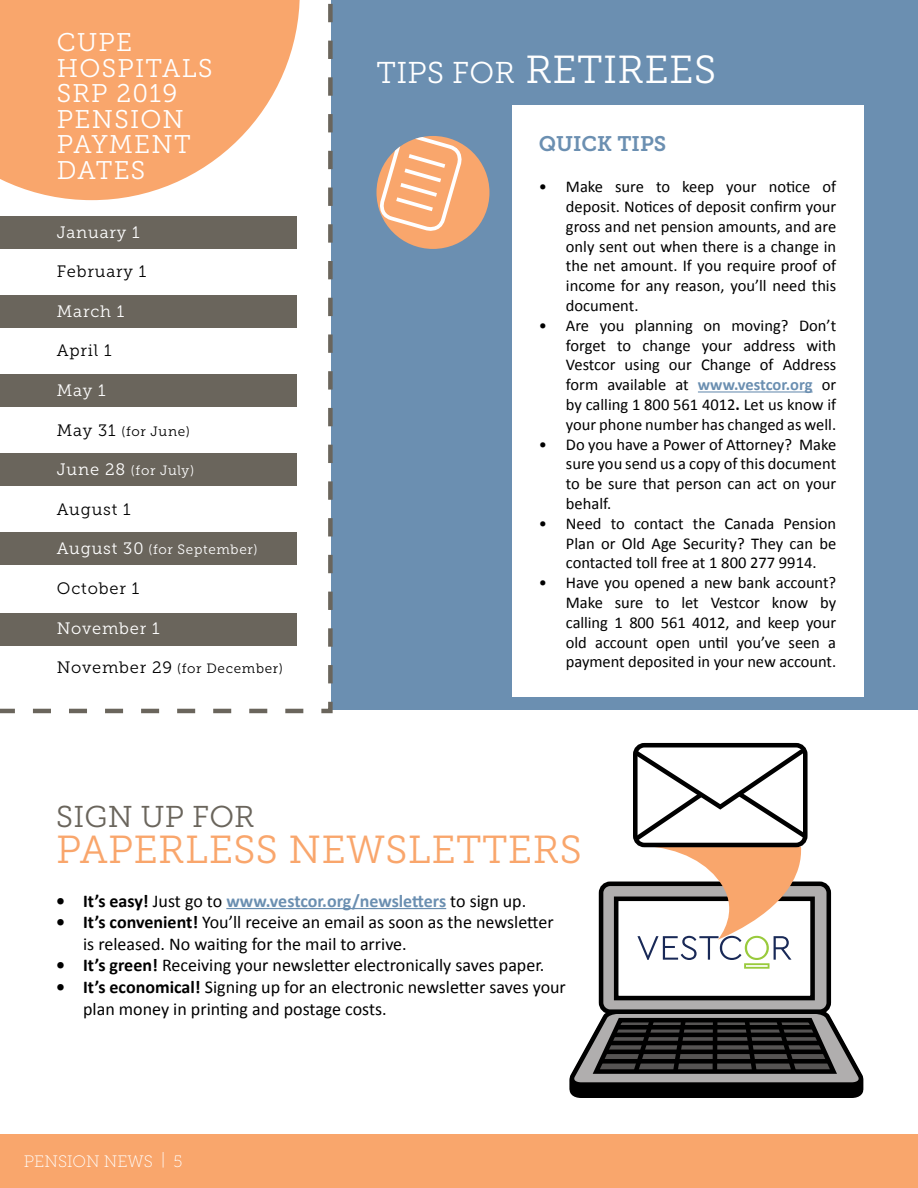
<style>
.page{position:relative;width:918px;height:1188px;background:#fff}
.page>*{position:absolute;margin:0;border:0;box-sizing:border-box;transform-origin:0 0}
.t1{font:39px "Museo Slab 300";letter-spacing:.01em;color:#f9a66c}
.t2{font:39px "Museo Slab 300";letter-spacing:.01em;color:#fff}
.t3{font:30px "Museo Slab 300";letter-spacing:.01em;color:#6a655c}
.t4{font:25.5px/25.5px "Museo Slab 300";letter-spacing:.05em;color:#fff}
.t5{font:21px "Museo Slab 700";color:#6b8fb1}
.t6{font:18px/21.6px "Calibri";color:#000}
.t7{font:700 18px "Calibri";color:#6b8fb1}
.t8{font:16.5px/19.8px "Calibri";color:#000;text-align:justify}
.t9{font:16.5px "Museo Slab 300";letter-spacing:.05em;color:#000}
.t10{font:16.5px "Museo Slab 300";letter-spacing:.05em;color:#fff}
.t11{font:16.5px "Museo Slab 100";color:#fff}
.t12{font:13.5px "Museo Slab 300";letter-spacing:.05em;color:#000}
.t13{font:13.5px "Museo Slab 300";letter-spacing:.05em;color:#fff}
.s1{font-size:16.5px}
.s2{font-size:30px}
.s3{font-weight:700;color:#6b8fb1}
.s4{font-weight:700}
.s5{color:#000}
.s6{font-weight:400;color:#000}
</style>
<div class="page">
<div style="left:0;top:1135px;width:918px;height:53px;background:#f9a66c"></div>
<hr style="left:226px;top:908px;width:220px;height:1px;background:#6b8fb1">
<div style="left:0;top:0;width:918px;height:710px;background:#6b8fb1"></div>
<div style="left:512px;top:105px;width:351px;height:592px;background:#fff"></div>
<hr style="left:698px;top:391px;width:115px;height:2px;background:#6b8fb1">
<svg style="left:570px;top:1013px;width:293px;height:85px;background:#4a4949"></svg>
<div style="left:601px;top:884px;width:228px;height:128px;background:#b0aeae;border-radius:9px"></div>
<div style="left:599px;top:882px;width:232px;height:132px;border:5px solid #000;border-radius:9px"></div>
<div style="left:614px;top:897px;width:201px;height:103px;background:#fff;border:5px solid #000"></div>
<svg style="left:629px;top:743px;width:183px;height:226px"></svg>
<div style="left:0;top:0;width:333px;height:714px;background:#fff"></div>
<div style="left:0;top:216px;width:297px;height:33px;background:#6a655c"></div>
<div style="left:0;top:296px;width:297px;height:32px;background:#6a655c"></div>
<div style="left:0;top:453px;width:297px;height:33px;background:#6a655c"></div>
<div style="left:0;top:374px;width:297px;height:33px;background:#6a655c"></div>
<div style="left:0;top:532px;width:297px;height:33px;background:#6a655c"></div>
<svg style="left:0;top:0;width:300px;height:200px;background:#f9b381"></svg>
<div style="left:0;top:613px;width:297px;height:33px;background:#6a655c"></div>
<div style="left:377px;top:136px;width:112px;height:113px;background:#f9a66c;border-radius:50%"></div>
<svg style="left:378px;top:136px;width:86px;height:97px"></svg>
<h3 class="t4" style="left:57px;top:30px;width:157px">CUPE<br>HOSPITALS<br>SRP 2019<br>PENSION<br>PAYMENT<br>DATES</h3>
<p class="t10" style="left:57px;top:223px;width:84px">January 1</p>
<p class="t9" style="left:57px;top:262px;width:91px">February 1</p>
<p class="t10" style="left:57px;top:302px;width:69px">March 1</p>
<p class="t9" style="left:57px;top:342px;width:56px">April 1</p>
<p class="t10" style="left:57px;top:381px;width:50px">May 1</p>
<p class="t12" style="left:57px;top:424px;width:135px"><span class="s1">May 31</span> (for June)</p>
<p class="t13" style="left:57px;top:463px;width:139px"><span class="s1">June 28</span> (for July)</p>
<p class="t9" style="left:57px;top:500px;width:75px">August 1</p>
<p class="t13" style="left:57px;top:542px;width:202px"><span class="s1">August 30</span> (for September)</p>
<p class="t9" style="left:57px;top:579px;width:84px">October 1</p>
<p class="t10" style="left:57px;top:619px;width:104px">November 1</p>
<p class="t12" style="left:57px;top:661px;width:228px"><span class="s1">November 29</span> (for December)</p>
<h1 class="t2" style="left:376px;top:49px;width:341px"><span class="s2">TIPS FOR</span> RETIREES</h1>
<p class="t5" style="left:539px;top:132px;width:129px">QUICK TIPS</p>
<p class="t8" style="left:566px;top:177px;width:272px;text-indent:-27px">• Make sure to keep your notice of deposit. Notices of deposit confirm your gross and net pension amounts, and are only sent out when there is a change in the net amount. If you require proof of income for any reason, you’ll need this document.</p>
<p class="t8" style="left:566px;top:315px;width:272px;text-indent:-27px">• Are you planning on moving? Don’t forget to change your address with Vestcor using our Change of Address form available at <span class="s3">www.vestcor.org</span> or by calling 1 800 561 4012<span class="s4">.</span> Let us know if your phone number has changed as well.</p>
<p class="t8" style="left:566px;top:434px;width:272px;text-indent:-27px">• Do you have a Power of Attorney? Make sure you send us a copy of this document to be sure that person can act on your behalf.</p>
<p class="t8" style="left:566px;top:513px;width:272px;text-indent:-27px">• Need to contact the Canada Pension Plan or Old Age Security? They can be contacted toll free at 1 800 277 9914.</p>
<p class="t8" style="left:566px;top:573px;width:272px;text-indent:-27px">• Have you opened a new bank account?<br>Make sure to let Vestcor know by calling 1 800 561 4012, and keep your old account open until you’ve seen a payment deposited in your new account.</p>
<h2 class="t3" style="left:56px;top:801px;width:200px">SIGN UP FOR</h2>
<h1 class="t1" style="left:56px;top:829px;width:527px">PAPERLESS NEWSLETTERS</h1>
<p class="t7" style="left:56px;top:889px;width:472px"><span class="s5">• It’s easy!</span> <span class="s6">Just go to</span> www.vestcor.org/newsletters <span class="s6">to sign up.</span></p>
<p class="t6" style="left:83px;top:911px;width:472px;text-indent:-27px"><span class="s4">• It’s convenient!</span> You’ll receive an email as soon as the newsletter is released. No waiting for the mail to arrive.</p>
<p class="t6" style="left:56px;top:955px;width:490px"><span class="s4">• It’s green!</span> Receiving your newsletter electronically saves paper.</p>
<p class="t6" style="left:83px;top:976px;width:484px;text-indent:-27px"><span class="s4">• It’s economical!</span> Signing up for an electronic newsletter saves your plan money in printing and postage costs.</p>
<p class="t11" style="left:24px;top:1152px;width:160px">PENSION NEWS | 5</p>
</div>
